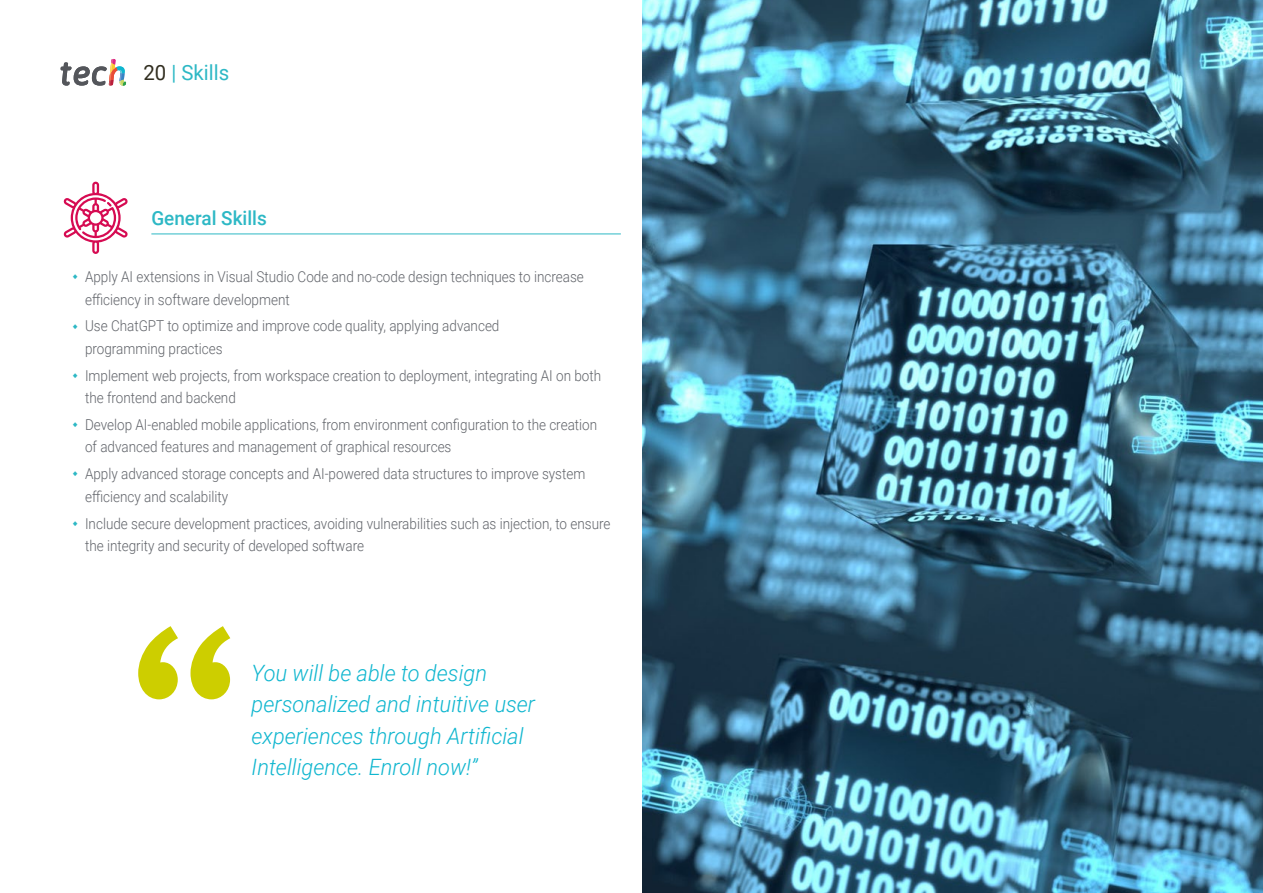
<style>
.page{position:relative;width:1263px;height:893px;background:#fff}
.page>*{position:absolute;margin:0;border:0;box-sizing:border-box;transform-origin:0 0}
.t1{font:italic 300 22.5px/31.5px "Roboto";color:#0fb6cf}
.t2{font:21px "Roboto";color:#2db8c5}
.t3{font:500 19.5px "Roboto";color:#2db8c5}
.t4{font:300 15px/22.5px "Roboto";color:#61646a;scale:.9 1}
.s1{color:#312e20}
</style>
<div class="page">
<hr style="left:151px;top:234px;width:470px;height:1px;background:#2db8c5">
<svg style="left:63px;top:182px;width:65px;height:72px"></svg>
<img style="left:642px;top:0;width:621px;height:893px">
<svg style="left:138px;top:626px;width:92px;height:73px"></svg>
<svg style="left:61px;top:59px;width:65px;height:27px"></svg>
<h2 class="t2" style="left:144px;top:57px;width:87px"><span class="s1">20</span> | Skills</h2>
<h3 class="t3" style="left:151px;top:205px;width:117px">General Skills</h3>
<p class="t4" style="left:85px;top:265px;width:556px">Apply AI extensions in Visual Studio Code and no-code design techniques to increase efficiency in software development</p>
<p class="t4" style="left:85px;top:314px;width:462px">Use ChatGPT to optimize and improve code quality, applying advanced programming practices</p>
<p class="t4" style="left:85px;top:364px;width:575px">Implement web projects, from workspace creation to deployment, integrating AI on both the frontend and backend</p>
<p class="t4" style="left:85px;top:413px;width:571px">Develop AI-enabled mobile applications, from environment configuration to the creation of advanced features and management of graphical resources</p>
<p class="t4" style="left:85px;top:462px;width:557px">Apply advanced storage concepts and AI-powered data structures to improve system efficiency and scalability</p>
<p class="t4" style="left:85px;top:511px;width:585px">Include secure development practices, avoiding vulnerabilities such as injection, to ensure the integrity and security of developed software</p>
<h1 class="t1" style="left:252px;top:656px;width:285px">You will be able to design personalized and intuitive user experiences through Artificial<br>Intelligence. Enroll now!”</h1>
</div>
